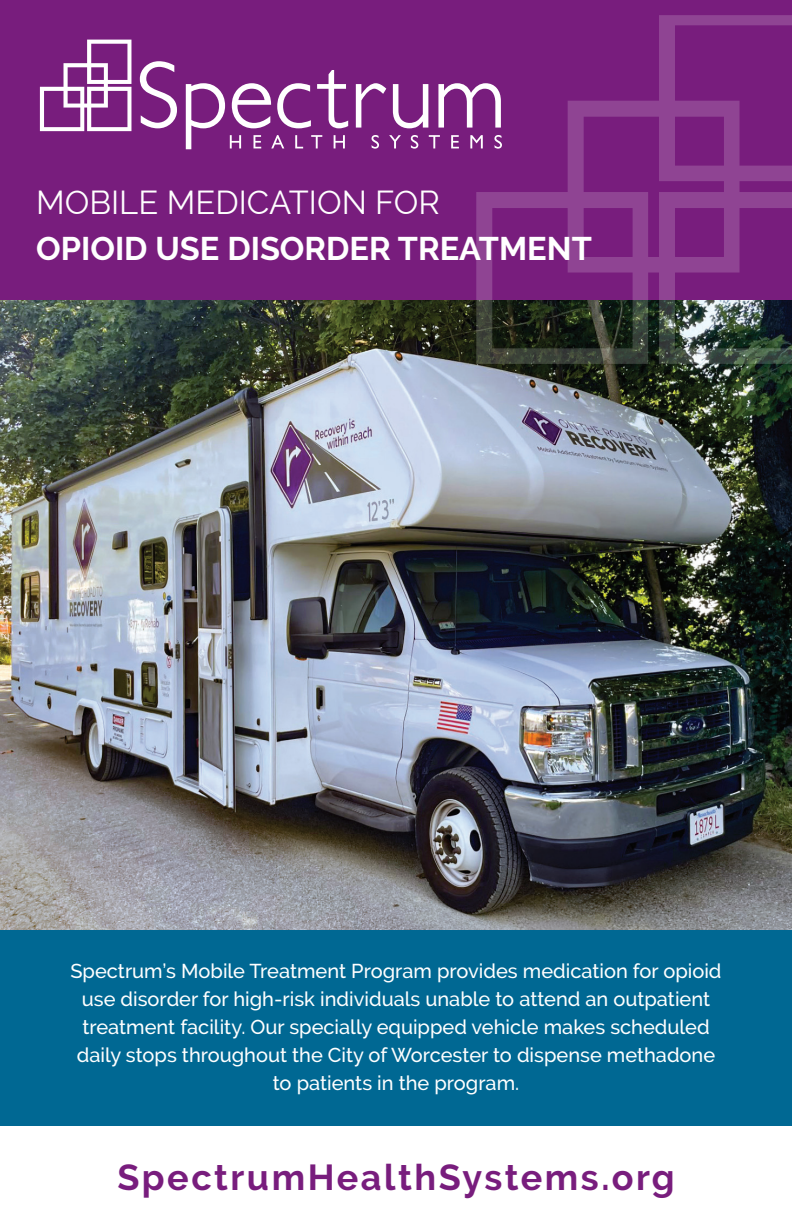
<style>
.page{position:relative;width:792px;height:1224px;background:#fff}
.page>*{position:absolute;margin:0;border:0;box-sizing:border-box;transform-origin:0 0}
.t1{font:700 36px "Raleway";letter-spacing:.07em;color:#781d7d}
.t2{font:700 32.6px "Raleway";color:#fff}
.t3{font:32.6px "Raleway";color:#fff}
.t4{font:500 20px/28px "Raleway";color:#fff;text-align:center}
</style>
<div class="page">
<img style="left:0;top:300px;width:792px;height:631px">
<div style="left:0;top:0;width:792px;height:300px;background:#781d7d"></div>
<div style="left:0;top:931px;width:792px;height:195px;background:#006893"></div>
<svg style="left:40px;top:40px;width:91px;height:91px"></svg>
<svg style="left:140px;top:61px;width:37px;height:67px"></svg>
<svg style="left:186px;top:70px;width:162px;height:79px"></svg>
<svg style="left:356px;top:15px;width:436px;height:349px"></svg>
<p class="t3" style="left:36px;top:184px;width:405px">MOBILE MEDICATION FOR</p>
<p class="t2" style="left:36px;top:230px;width:557px">OPIOID USE DISORDER TREATMENT</p>
<p class="t4" style="left:70px;top:957px;width:653px">Spectrum’s Mobile Treatment Program provides medication for opioid use disorder for high-risk individuals unable to attend an outpatient treatment facility. Our specially equipped vehicle makes scheduled daily stops throughout the City of Worcester to dispense methadone to patients in the program.</p>
<p class="t1" style="left:117px;top:1157px;width:559px">SpectrumHealthSystems.org</p>
</div>
